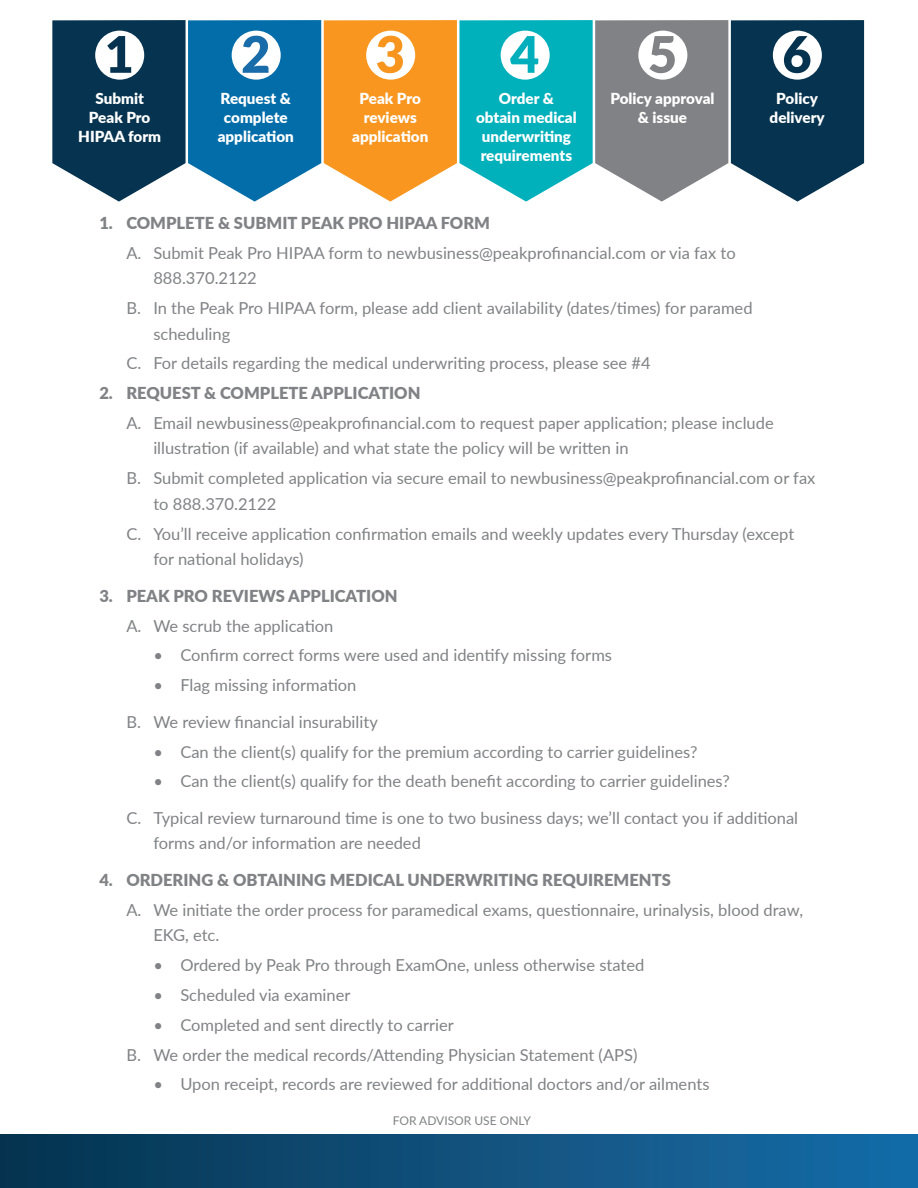
<style>
.page{position:relative;width:918px;height:1188px;background:#fff}
.page>*{position:absolute;margin:0;border:0;box-sizing:border-box;transform-origin:0 0}
.Body_Copy{font:900 50.4px "Lato";color:#05324e}
.Body_Copy-2{font:900 50.4px "Lato";color:#176ca9}
.Body_Copy-3{font:900 50.4px "Lato";color:#f7951f}
.Body_Copy-4{font:900 50.4px "Lato";color:#00afbb}
.Body_Copy-5{font:900 50.4px "Lato";color:#808285}
.Body_Copy-6{font:16.5px/25.5px "Lato";color:#808285}
.Body_Copy-7{font:900 16.5px "Lato";color:#808285}
.Body_Copy-8{font:900 15.15px/19.2px "Lato";color:#fff;text-align:center}
.Body_Copy-9{font:12px "Lato";color:#808285}
</style>
<div class="page">
<div style="left:0;top:1134px;width:918px;height:54px;background:linear-gradient(to right,#07334f,#186da9)"></div>
<svg style="left:52px;top:20px;width:812px;height:182px;background:#5a8284"></svg>
<div style="left:95px;top:31px;width:49px;height:49px;background:#fff;border-radius:50%"></div>
<div style="left:232px;top:31px;width:49px;height:49px;background:#fff;border-radius:50%"></div>
<div style="left:366px;top:31px;width:49px;height:49px;background:#fff;border-radius:50%"></div>
<div style="left:501px;top:31px;width:49px;height:49px;background:#fff;border-radius:50%"></div>
<div style="left:638px;top:31px;width:49px;height:49px;background:#fff;border-radius:50%"></div>
<div style="left:773px;top:31px;width:49px;height:49px;background:#fff;border-radius:50%"></div>
<p class="Body_Copy" style="left:105px;top:16px;width:31px">1</p>
<p class="Body_Copy-2" style="left:241px;top:16px;width:31px">2</p>
<p class="Body_Copy-3" style="left:376px;top:16px;width:31px">3</p>
<p class="Body_Copy-4" style="left:510px;top:16px;width:31px">4</p>
<p class="Body_Copy-5" style="left:648px;top:16px;width:31px">5</p>
<p class="Body_Copy" style="left:782px;top:16px;width:31px">6</p>
<p class="Body_Copy-8" style="left:78px;top:88px;width:84px">Submit<br>Peak Pro<br>HIPAA form</p>
<p class="Body_Copy-8" style="left:218px;top:88px;width:78px">Request &amp; complete application</p>
<p class="Body_Copy-8" style="left:352px;top:88px;width:78px">Peak Pro reviews application</p>
<p class="Body_Copy-8" style="left:476px;top:88px;width:102px">Order &amp; obtain medical underwriting requirements</p>
<p class="Body_Copy-8" style="left:610px;top:88px;width:106px">Policy approval &amp; issue</p>
<p class="Body_Copy-8" style="left:770px;top:88px;width:57px">Policy delivery</p>
<p class="Body_Copy-7" style="left:99px;top:210px;width:392px">1. COMPLETE &amp; SUBMIT PEAK PRO HIPAA FORM</p>
<p class="Body_Copy-6" style="left:153px;top:239px;width:584px;text-indent:-27px">A. Submit Peak Pro HIPAA form to newbusiness@peakprofinancial.com or via fax to<br>888.370.2122</p>
<p class="Body_Copy-6" style="left:153px;top:295px;width:601px;text-indent:-27px">B. In the Peak Pro HIPAA form, please add client availability (dates/times) for paramed scheduling</p>
<p class="Body_Copy-6" style="left:126px;top:350px;width:526px">C. For details regarding the medical underwriting process, please see #4</p>
<p class="Body_Copy-7" style="left:99px;top:381px;width:323px">2. REQUEST &amp; COMPLETE APPLICATION</p>
<p class="Body_Copy-6" style="left:153px;top:410px;width:622px;text-indent:-27px">A. Email newbusiness@peakprofinancial.com to request paper application; please include illustration (if available) and what state the policy will be written in</p>
<p class="Body_Copy-6" style="left:153px;top:465px;width:664px;text-indent:-27px">B. Submit completed application via secure email to newbusiness@peakprofinancial.com or fax to 888.370.2122</p>
<p class="Body_Copy-6" style="left:153px;top:520px;width:642px;text-indent:-27px">C. You’ll receive application confirmation emails and weekly updates every Thursday (except for national holidays)</p>
<p class="Body_Copy-7" style="left:99px;top:583px;width:300px">3. PEAK PRO REVIEWS APPLICATION</p>
<p class="Body_Copy-6" style="left:126px;top:612px;width:209px">A. We scrub the application</p>
<p class="Body_Copy-6" style="left:153px;top:642px;width:460px">• Confirm correct forms were used and identify missing forms</p>
<p class="Body_Copy-6" style="left:153px;top:672px;width:205px">• Flag missing information</p>
<p class="Body_Copy-6" style="left:126px;top:708px;width:253px">B. We review financial insurability</p>
<p class="Body_Copy-6" style="left:153px;top:738px;width:546px">• Can the client(s) qualify for the premium according to carrier guidelines?</p>
<p class="Body_Copy-6" style="left:153px;top:768px;width:578px">• Can the client(s) qualify for the death benefit according to carrier guidelines?</p>
<p class="Body_Copy-6" style="left:153px;top:805px;width:646px;text-indent:-27px">C. Typical review turnaround time is one to two business days; we’ll contact you if additional forms and/or information are needed</p>
<p class="Body_Copy-7" style="left:99px;top:868px;width:573px">4. ORDERING &amp; OBTAINING MEDICAL UNDERWRITING REQUIREMENTS</p>
<p class="Body_Copy-6" style="left:153px;top:896px;width:651px;text-indent:-27px">A. We initiate the order process for paramedical exams, questionnaire, urinalysis, blood draw,<br>EKG, etc.</p>
<p class="Body_Copy-6" style="left:153px;top:952px;width:493px">• Ordered by Peak Pro through ExamOne, unless otherwise stated</p>
<p class="Body_Copy-6" style="left:153px;top:982px;width:199px">• Scheduled via examiner</p>
<p class="Body_Copy-6" style="left:153px;top:1011px;width:302px">• Completed and sent directly to carrier</p>
<p class="Body_Copy-6" style="left:126px;top:1041px;width:513px">B. We order the medical records/Attending Physician Statement (APS)</p>
<p class="Body_Copy-6" style="left:153px;top:1071px;width:558px">• Upon receipt, records are reviewed for additional doctors and/or ailments</p>
<p class="Body_Copy-9" style="left:393px;top:1113px;width:140px">FOR ADVISOR USE ONLY</p>
</div>
